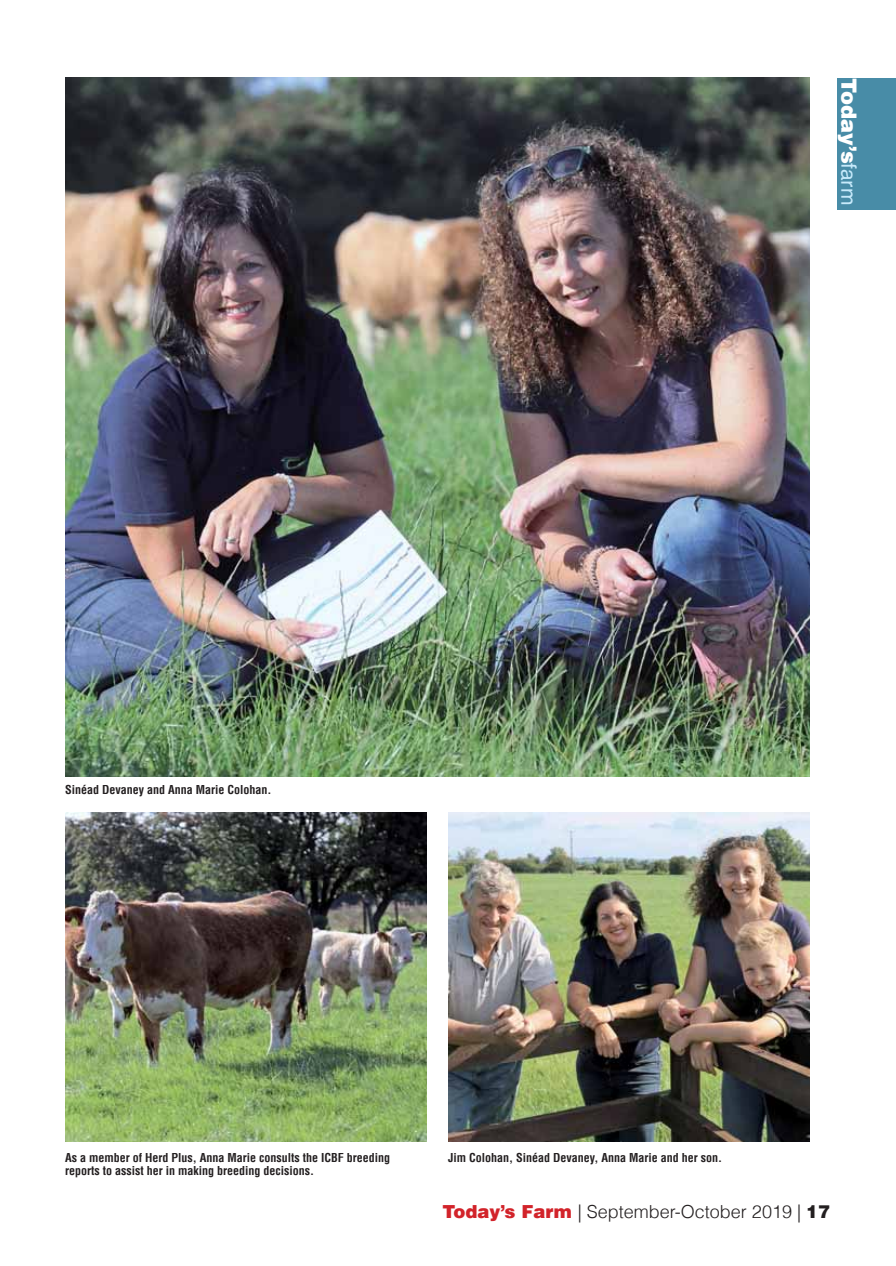
<style>
.page{position:relative;width:896px;height:1266px;background:#fff}
.page>*{position:absolute;margin:0;border:0;box-sizing:border-box;transform-origin:0 0}
.t1{font:900 21px "Helvetica LT";color:#fff}
.t2{font:300 18px "Helvetica LT";color:#231f20}
.t3{font:700 condensed 12px/13.5px "Helvetica LT";color:#231f20}
.s1{font-weight:400;color:#c7eafb}
.s2{font-weight:900;color:#d2232a}
.s3{font-weight:900}
</style>
<div class="page">
<div style="left:837px;top:78px;width:58px;height:132px;background:#488ca7"></div>
<img style="left:65px;top:812px;width:361px;height:329px">
<img style="left:65px;top:78px;width:744px;height:698px">
<img style="left:448px;top:812px;width:361px;height:329px">
<h1 class="t1" style="left:862px;top:78px;width:128px;rotate:90deg">Today’s<span class="s1">farm</span></h1>
<p class="t3" style="left:65px;top:783px;width:208px">Sinéad Devaney and Anna Marie Colohan.</p>
<p class="t3" style="left:65px;top:1150px;width:327px">As a member of Herd Plus, Anna Marie consults the ICBF breeding reports to assist her in making breeding decisions.</p>
<p class="t3" style="left:448px;top:1150px;width:275px">Jim Colohan, Sinéad Devaney, Anna Marie and her son.</p>
<h2 class="t2" style="left:442px;top:1200px;width:389px"><span class="s2">Today’s Farm</span> | September-October 2019 | <span class="s3">17</span></h2>
</div>
